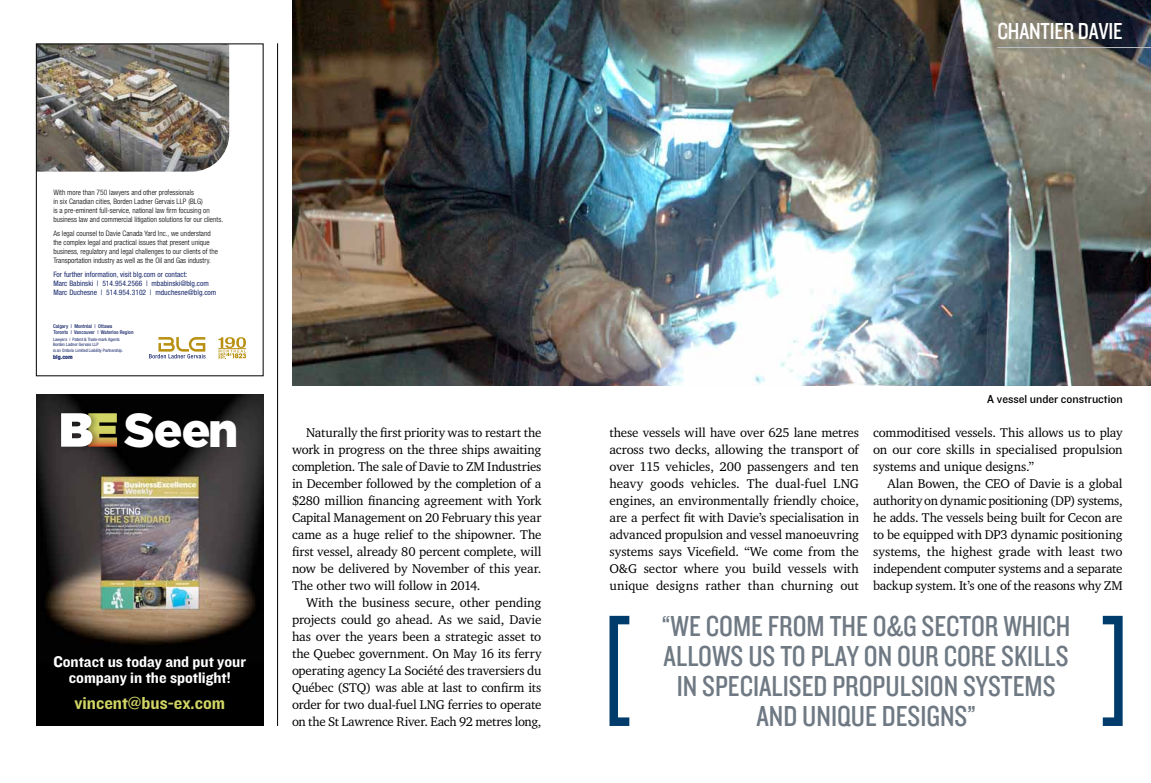
<style>
.page{position:relative;width:1151px;height:783px;background:#fff}
.page>*{position:absolute;margin:0;border:0;box-sizing:border-box;transform-origin:0 0}
.t1{font:900 47.6px "Gotham HTF";color:#fff}
.t2{font:30px/30px "Knockout HTF29 Junior Liteweight";color:#6f7983;text-align:center}
.t3{font:24px "Knockout HTF29 Junior Liteweight";letter-spacing:-.01em;color:#fff}
.t4{font:18px "Knockout HTF51 Middleweight";color:#d1d565}
.t5{font:16px/16px "Knockout HTF51 Middleweight";color:#fff;text-align:center}
.t6{font:13px/17px "Charter IT Cby BT";letter-spacing:-.01em;color:#000;text-align:justify}
.t7{font:12px "Knockout HTF31 Junior Middlewt";color:#000}
.t8{font:300 condensed 7.5px/9px "Helvetica Neue LT Pro";letter-spacing:.005em;color:#000}
.t9{font:condensed 7.5px/9px "Helvetica Neue LT Pro";letter-spacing:.005em;color:#19296c}
.t10{font:800 condensed 5.8px "Helvetica Neue LT Pro";color:#19296c}
.t11{font:500 condensed 5.2px/6.5px "Helvetica Neue LT Pro";color:#19296c}
.t12{font:condensed 4.5px/5.3px "Helvetica Neue LT Pro";color:#19296c}
</style>
<div class="page">
<img style="left:292px;top:0;width:859px;height:385px">
<svg style="left:609px;top:615px;width:20px;height:110px"></svg>
<svg style="left:1103px;top:615px;width:20px;height:110px"></svg>
<hr style="left:997px;top:47px;width:154px;height:1px;background:#bbc0c4">
<img style="left:36px;top:394px;width:227px;height:331px">
<div style="left:85px;top:407px;width:41px;height:45px;background:#000"></div>
<div style="left:58px;top:407px;width:43px;height:45px;background:#000;opacity:.35"></div>
<svg style="left:61px;top:413px;width:56px;height:33px"></svg>
<img style="left:38px;top:46px;width:191px;height:125px">
<svg style="left:149px;top:337px;width:57px;height:21px"></svg>
<svg style="left:218px;top:337px;width:28px;height:22px"></svg>
<div style="left:36px;top:44px;width:227px;height:332px;border:1px solid #000"></div>
<hr style="left:277px;top:43px;width:1px;height:682px;background:#000">
<p class="t8" style="left:53px;top:188px;width:171px">With more than 750 lawyers and other professionals<br>in six Canadian cities, Borden Ladner Gervais LLP (BLG)<br>is a pre-eminent full-service, national law firm focusing on business law and commercial litigation solutions for our clients.</p>
<p class="t8" style="left:53px;top:229px;width:166px">As legal counsel to Davie Canada Yard Inc., we understand the complex legal and practical issues that present unique business, regulatory and legal challenges to our clients of the Transportation industry as well as the Oil and Gas industry.</p>
<p class="t9" style="left:53px;top:269px;width:164px">For further information, visit blg.com or contact:<br>Marc Babinski | 514.954.2566 | mbabinski@blg.com<br>Marc Duchesne | 514.954.3102 | mduchesne@blg.com</p>
<p class="t11" style="left:53px;top:323px;width:82px">Calgary | Montréal | Ottawa<br>Toronto | Vancouver | Waterloo Region</p>
<p class="t12" style="left:53px;top:336px;width:72px">Lawyers | Patent &amp; Trade-mark Agents<br>Borden Ladner Gervais LLP<br>is an Ontario Limited Liability Partnership.</p>
<p class="t10" style="left:53px;top:353px;width:21px">blg.com</p>
<h1 class="t1" style="left:124px;top:402px;width:116px">Seen</h1>
<p class="t5" style="left:53px;top:654px;width:194px">Contact us today and put your company in the spotlight!</p>
<h3 class="t4" style="left:74px;top:693px;width:152px">vincent@bus-ex.com</h3>
<p class="t6" style="left:292px;top:423px;width:251px;text-indent:14px">Naturally the first priority was to restart the work in progress on the three ships awaiting completion. The sale of Davie to ZM Industries in December followed by the completion of a $280 million financing agreement with York Capital Management on 20 February this year came as a huge relief to the shipowner. The first vessel, already 80 percent complete, will now be delivered by November of this year.<br>The other two will follow in 2014.</p>
<p class="t6" style="left:292px;top:593px;width:251px;text-indent:14px">With the business secure, other pending projects could go ahead. As we said, Davie has over the years been a strategic asset to the Quebec government. On May 16 its ferry operating agency La Société des traversiers du Québec (STQ) was able at last to confirm its order for two dual-fuel LNG ferries to operate on the St Lawrence River. Each 92 metres long,</p>
<h3 class="t3" style="left:997px;top:18px;width:127px">CHANTIER DAVIE</h3>
<p class="t6" style="left:609px;top:423px;width:251px">these vessels will have over 625 lane metres across two decks, allowing the transport of over 115 vehicles, 200 passengers and ten heavy goods vehicles. The dual-fuel LNG engines, an environmentally friendly choice, are a perfect fit with Davie’s specialisation in advanced propulsion and vessel manoeuvring systems says Vicefield. “We come from the O&amp;G sector where you build vessels with unique designs rather than churning out</p>
<p class="t7" style="left:987px;top:392px;width:137px">A vessel under construction</p>
<p class="t6" style="left:873px;top:423px;width:251px">commoditised vessels. This allows us to play on our core skills in specialised propulsion systems and unique designs.”</p>
<p class="t6" style="left:873px;top:474px;width:251px;text-indent:14px">Alan Bowen, the CEO of Davie is a global authority on dynamic positioning (DP) systems, he adds. The vessels being built for Cecon are to be equipped with DP3 dynamic positioning systems, the highest grade with least two independent computer systems and a separate backup system. It’s one of the reasons why ZM</p>
<h2 class="t2" style="left:662px;top:611px;width:410px">“WE COME FROM THE O&amp;G SECTOR WHICH<br>ALLOWS US TO PLAY ON OUR CORE SKILLS<br>IN SPECIALISED PROPULSION SYSTEMS<br>AND UNIQUE DESIGNS”</h2>
</div>
